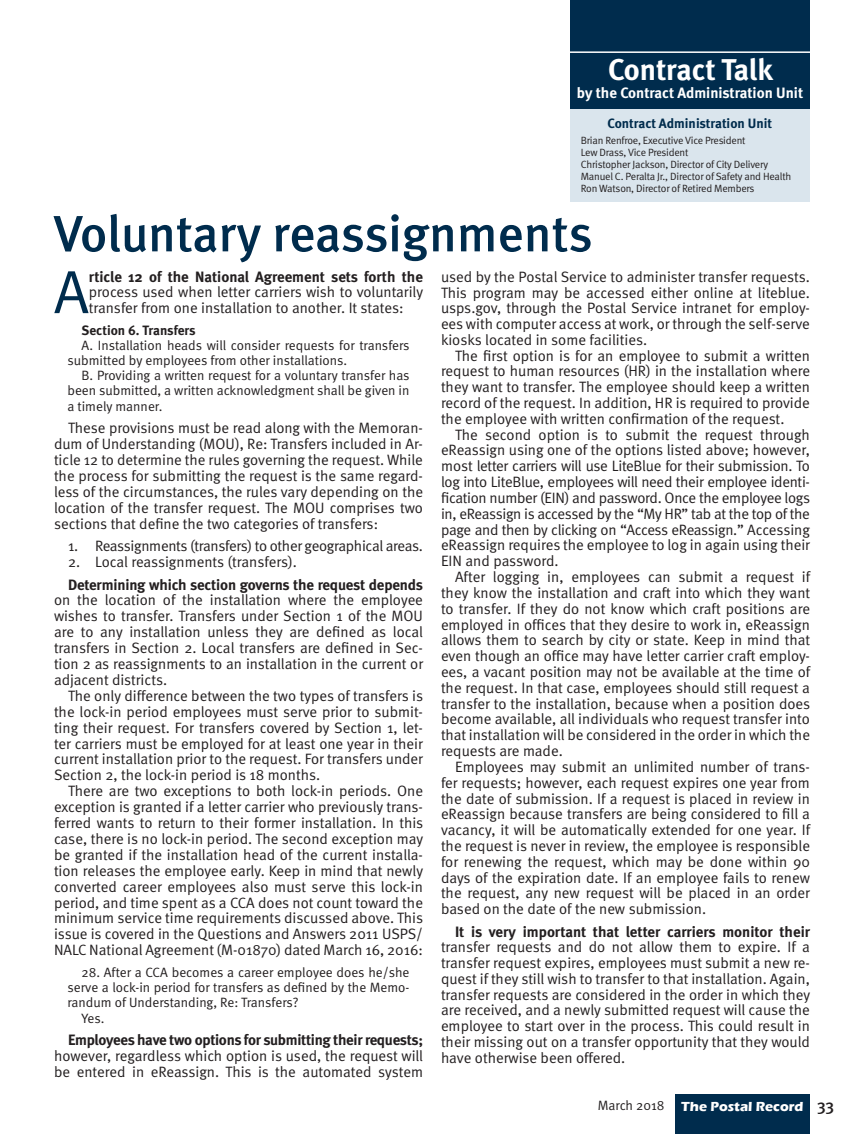
<style>
.page{position:relative;width:864px;height:1134px;background:#fff}
.page>*{position:absolute;margin:0;border:0;box-sizing:border-box;transform-origin:0 0}
.Drop_cap_body_text{font:60.9px "Meta Normal";color:#002c4d}
.Headline{font:500 51px "Meta";color:#002c4d}
.t1{font:700 30px "Meta";color:#fff}
.Body_text{font:15px/15.8px "Meta Normal";color:#231f20;text-align:justify}
.First_line_bold_body{font:15px/15.8px "Meta Normal";color:#231f20;text-align:justify}
.Drop_cap_body_text-2{font:15px/15.8px "Meta Normal";color:#231f20;text-align:justify}
.Body_text-2{font:15px "Meta Normal";letter-spacing:-.02em;color:#231f20}
.t2{font:700 15px "Meta";color:#fff}
.Body_text-3{font:13.5px/15px "Meta Normal";color:#231f20;text-align:justify}
.t3{font:700 13.5px "Meta";color:#002c4d}
.Body_text-4{font:700 13.5px "Meta";color:#231f20}
.t4{font:700 13.5px "Eras ITC";color:#fff}
.t5{font:10.5px/12px "Meta Normal";letter-spacing:-.02em;color:#231f20}
.s1{font-family:"Meta";font-weight:700}
.s2{font-family:"Meta";font-weight:500;font-size:16.5px;color:#231f20}
</style>
<div class="page">
<div style="left:570px;top:0;width:240px;height:110px;background:#002c4d"></div>
<hr style="left:570px;top:51px;width:240px;height:2px;background:#fff">
<div style="left:675px;top:1094px;width:135px;height:40px;background:#002c4d"></div>
<div style="left:570px;top:109px;width:240px;height:92px;background:#dae5ed"></div>
<p class="t1" style="left:608px;top:52px;width:166px">Contract Talk</p>
<p class="t2" style="left:577px;top:84px;width:228px">by the Contract Administration Unit</p>
<p class="t3" style="left:608px;top:115px;width:166px">Contract Administration Unit</p>
<p class="t5" style="left:581px;top:134px;width:212px">Brian Renfroe, Executive Vice President<br>Lew Drass, Vice President<br>Christopher Jackson, Director of City Delivery Manuel C. Peralta Jr., Director of Safety and Health Ron Watson, Director of Retired Members</p>
<p class="Headline" style="left:54px;top:204px;width:540px">Voluntary reassignments</p>
<p class="Drop_cap_body_text" style="left:54px;top:257px;width:36px">A</p>
<p class="Drop_cap_body_text-2" style="left:89px;top:268px;width:336px"><span class="s1">rticle 12 of the National Agreement sets forth the </span>process used when letter carriers wish to voluntarily transfer from one installation to another. It states:</p>
<p class="Body_text-4" style="left:82px;top:322px;width:116px">Section 6. Transfers</p>
<p class="Body_text-3" style="left:68px;top:338px;width:344px;text-indent:14px">A. Installation heads will consider requests for transfers submitted by employees from other installations.</p>
<p class="Body_text-3" style="left:68px;top:367px;width:344px;text-indent:14px">B. Providing a written request for a voluntary transfer has been submitted, a written acknowledgment shall be given in a timely manner.</p>
<p class="Body_text" style="left:54px;top:420px;width:371px;text-indent:14px">These provisions must be read along with the Memoran&shy;dum of Understanding (MOU), Re: Transfers included in Ar&shy;ticle 12 to determine the rules governing the request. While the process for submitting the request is the same regard&shy;less of the circumstances, the rules vary depending on the location of the transfer request. The MOU comprises two sections that define the two categories of transfers:</p>
<p class="Body_text-2" style="left:68px;top:537px;width:356px">1. Reassignments (transfers) to other geographical areas.</p>
<p class="Body_text" style="left:68px;top:554px;width:230px">2. Local reassignments (transfers).</p>
<p class="First_line_bold_body" style="left:54px;top:576px;width:371px;text-indent:14px"><span class="s1">Determining which section governs the request depends </span>on the location of the installation where the employee wishes to transfer. Transfers under Section 1 of the MOU are to any installation unless they are defined as local transfers in Section 2. Local transfers are defined in Sec&shy;tion 2 as reassignments to an installation in the current or adjacent districts.</p>
<p class="Body_text" style="left:54px;top:688px;width:371px;text-indent:14px">The only difference between the two types of transfers is the lock-in period employees must serve prior to submit&shy;ting their request. For transfers covered by Section 1, let&shy;ter carriers must be employed for at least one year in their current installation prior to the request. For transfers under Section 2, the lock-in period is 18 months.</p>
<p class="Body_text" style="left:54px;top:783px;width:371px;text-indent:14px">There are two exceptions to both lock-in periods. One exception is granted if a letter carrier who previously trans&shy;ferred wants to return to their former installation. In this case, there is no lock-in period. The second exception may be granted if the installation head of the current installa&shy;tion releases the employee early. Keep in mind that newly converted career employees also must serve this lock-in period, and time spent as a CCA does not count toward the minimum service time requirements discussed above. This issue is covered in the Questions and Answers 2011 USPS/ NALC National Agreement (M-01870) dated March 16, 2016:</p>
<p class="Body_text-3" style="left:68px;top:965px;width:344px;text-indent:14px">28. After a CCA becomes a career employee does he/she serve a lock-in period for transfers as defined by the Memo&shy;randum of Understanding, Re: Transfers?</p>
<p class="Body_text-3" style="left:82px;top:1010px;width:24px">Yes.</p>
<p class="First_line_bold_body" style="left:54px;top:1032px;width:371px;text-indent:14px"><span class="s1">Employees have two options for submitting their requests; </span>however, regardless which option is used, the request will be entered in eReassign. This is the automated system</p>
<p class="First_line_bold_body" style="left:441px;top:269px;width:371px">used by the Postal Service to administer transfer requests.<br>This program may be accessed either online at liteblue. usps.gov, through the Postal Service intranet for employ&shy;ees with computer access at work, or through the self-serve kiosks located in some facilities.</p>
<p class="Body_text" style="left:441px;top:347px;width:371px;text-indent:14px">The first option is for an employee to submit a written request to human resources (HR) in the installation where they want to transfer. The employee should keep a written record of the request. In addition, HR is required to provide the employee with written confirmation of the request.</p>
<p class="Body_text" style="left:441px;top:426px;width:371px;text-indent:14px">The second option is to submit the request through eReassign using one of the options listed above; however, most letter carriers will use LiteBlue for their submission. To log into LiteBlue, employees will need their employee identi&shy;fication number (EIN) and password. Once the employee logs in, eReassign is accessed by the “My HR” tab at the top of the page and then by clicking on “Access eReassign.” Accessing eReassign requires the employee to log in again using their EIN and password.</p>
<p class="Body_text" style="left:441px;top:569px;width:371px;text-indent:14px">After logging in, employees can submit a request if they know the installation and craft into which they want to transfer. If they do not know which craft positions are employed in offices that they desire to work in, eReassign allows them to search by city or state. Keep in mind that even though an office may have letter carrier craft employ&shy;ees, a vacant position may not be available at the time of the request. In that case, employees should still request a transfer to the installation, because when a position does become available, all individuals who request transfer into that installation will be considered in the order in which the requests are made.</p>
<p class="Body_text" style="left:441px;top:759px;width:371px;text-indent:14px">Employees may submit an unlimited number of trans&shy;fer requests; however, each request expires one year from the date of submission. If a request is placed in review in eReassign because transfers are being considered to fill a vacancy, it will be automatically extended for one year. If the request is never in review, the employee is responsible for renewing the request, which may be done within 90 days of the expiration date. If an employee fails to renew the request, any new request will be placed in an order based on the date of the new submission.</p>
<p class="First_line_bold_body" style="left:441px;top:923px;width:371px;text-indent:14px"><span class="s1">It is very important that letter carriers monitor their </span>transfer requests and do not allow them to expire. If a transfer request expires, employees must submit a new re&shy;quest if they still wish to transfer to that installation. Again, transfer requests are considered in the order in which they are received, and a newly submitted request will cause the employee to start over in the process. This could result in their missing out on a transfer opportunity that they would have otherwise been offered.</p>
<p class="Body_text-3" style="left:598px;top:1098px;width:68px">March 2018</p>
<p class="t4" style="left:681px;top:1098px;width:155px">The Postal Record <span class="s2">33</span></p>
</div>
